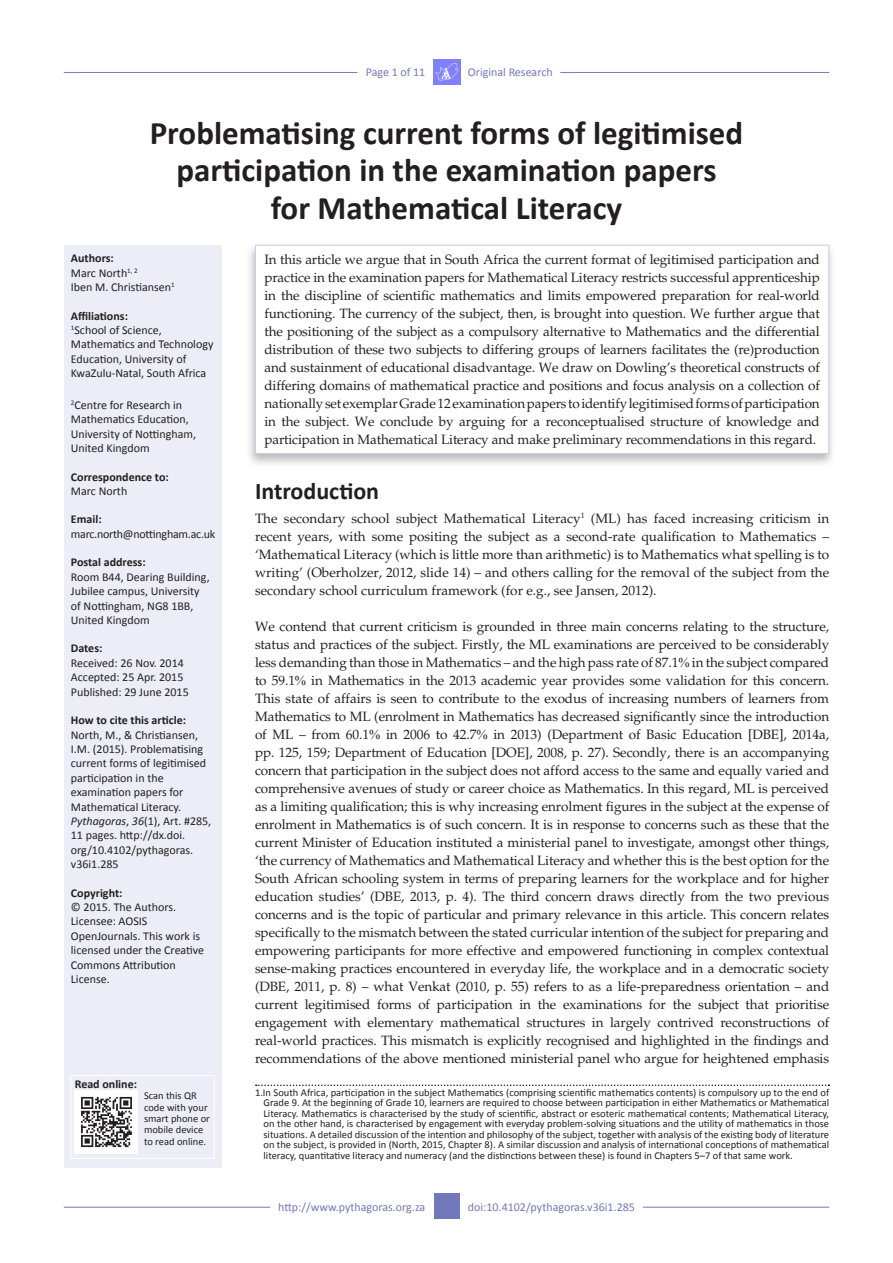
<style>
.page{position:relative;width:893px;height:1263px;background:#fff}
.page>*{position:absolute;margin:0;border:0;box-sizing:border-box;transform-origin:0 0}
.Article_Title{font:700 33px/37.5px "Calibri";color:#231f20;text-align:center}
._1{font:700 24px "Calibri";color:#231f20}
.Text{font:13.5px/18px "Palatino";letter-spacing:-.005em;color:#231f20;text-align:justify}
.Abstract_Text{font:13.5px/18px "Palatino";letter-spacing:-.01em;color:#231f20;text-align:justify}
.Text1{font:13.5px/18px "Palatino";color:#231f20;text-align:justify}
.Sidebar_text{font:12px/14.4px "Calibri";color:#231f20}
.Sidebar_head{font:700 12px "Calibri";color:#231f20}
.Sidebar_text1{font:12px/14.4px "Calibri";color:#231f20}
.RRH_Bottom{font:12px "Calibri";color:#7279ba}
.LRH_Bottom{font:12px "Calibri";color:#7279ba}
.Sidebar_text-2{font:12px "Calibri";letter-spacing:-.02em;color:#231f20}
.RRH{font:12px "Calibri";color:#7279ba}
.LRH{font:12px "Calibri";color:#7279ba}
.Footnote_List_First{font:10.5px/10.5px "Calibri";color:#231f20;text-align:justify}
.Sidebar_text-3{font:10.5px/11.4px "Calibri";color:#231f20}
.s1{font-style:italic}
.s2{font-family:"Times New Roman"}
</style>
<div class="page">
<hr style="left:64px;top:1207px;width:206px;height:1px;background:#7279ba">
<hr style="left:643px;top:1207px;width:186px;height:1px;background:#7279ba">
<div style="left:434px;top:1193px;width:25px;height:26px;background:#7279ba"></div>
<hr style="left:64px;top:72px;width:293px;height:1px;background:#7279ba">
<hr style="left:560px;top:72px;width:269px;height:1px;background:#7279ba">
<div style="left:435px;top:59px;width:26px;height:26px;background:#8080ff"></div>
<div style="left:434px;top:59px;width:25px;height:26px;background:#8080ff"></div>
<img style="left:435px;top:63px;width:24px;height:18px">
<div style="left:65px;top:245px;width:157px;height:922px;background:#ecedf6"></div>
<div style="left:246px;top:242px;width:590px;height:226px;background:#231f20;opacity:.3"></div>
<div style="left:255px;top:245px;width:574px;height:208px;background:#fff"></div>
<div style="left:255px;top:245px;width:574px;height:209px;border:1px solid #cbcce6"></div>
<div style="left:71px;top:1075px;width:144px;height:84px;border:1px solid #fff"></div>
<img style="left:75px;top:1091px;width:63px;height:63px">
<svg style="left:256px;top:1084px;width:573px;height:2px"></svg>
<p class="LRH" style="left:366px;top:65px;width:61px">Page 1 of 11</p>
<p class="RRH" style="left:468px;top:65px;width:86px">Original Research</p>
<p class="Article_Title" style="left:150px;top:113px;width:595px">Problematising current forms of legitimised participation in the examination papers<br>for Mathematical Literacy</p>
<p class="Sidebar_head" style="left:71px;top:251px;width:44px">Authors:</p>
<p class="Sidebar_text" style="left:71px;top:265px;width:68px">Marc North<sup>1,</sup> <sup>2</sup></p>
<p class="Sidebar_text" style="left:71px;top:280px;width:105px">Iben M. Christiansen<sup>1</sup></p>
<p class="Sidebar_head" style="left:71px;top:308px;width:59px">Affiliations:</p>
<p class="Sidebar_text" style="left:71px;top:323px;width:144px"><sup>1</sup>School of Science,<br>Mathematics and Technology<br>Education, University of<br>KwaZulu-Natal, South Africa</p>
<p class="Sidebar_text1" style="left:71px;top:398px;width:127px"><sup>2</sup>Centre for Research in<br>Mathematics Education,<br>University of Nottingham,<br>United Kingdom</p>
<p class="Sidebar_head" style="left:71px;top:469px;width:99px">Correspondence to:</p>
<p class="Sidebar_text" style="left:71px;top:484px;width:58px">Marc North</p>
<p class="Sidebar_head" style="left:71px;top:512px;width:32px">Email:</p>
<p class="Sidebar_text-2" style="left:71px;top:526px;width:146px">marc.north@nottingham.ac.uk</p>
<p class="Sidebar_head" style="left:71px;top:555px;width:76px">Postal address:</p>
<p class="Sidebar_text" style="left:71px;top:570px;width:140px">Room B44, Dearing Building,<br>Jubilee campus, University of Nottingham, NG8 1BB,<br>United Kingdom</p>
<p class="Sidebar_head" style="left:71px;top:641px;width:33px">Dates:</p>
<p class="Sidebar_text" style="left:71px;top:656px;width:114px">Received: 26 Nov. 2014</p>
<p class="Sidebar_text" style="left:71px;top:670px;width:114px">Accepted: 25 Apr. 2015</p>
<p class="Sidebar_text" style="left:71px;top:684px;width:119px">Published: 29 June 2015</p>
<p class="Sidebar_head" style="left:71px;top:713px;width:117px">How to cite this article:</p>
<p class="Sidebar_text" style="left:71px;top:727px;width:142px">North, M., &amp; Christiansen,<br>I.M. (2015). Problematising current forms of legitimised participation in the examination papers for<br>Mathematical Literacy.<br><span class="s1">Pythagoras</span>, <span class="s1">36</span>(1), Art. #285,<br>11 pages. http://dx.doi. org/10.4102/pythagoras. v36i1.285</p>
<p class="Sidebar_head" style="left:71px;top:885px;width:53px">Copyright:</p>
<p class="Sidebar_text" style="left:71px;top:900px;width:135px">© 2015. The Authors.<br>Licensee: AOSIS<br>OpenJournals. This work is licensed under the Creative<br>Commons Attribution<br>License.</p>
<p class="Sidebar_head" style="left:75px;top:1077px;width:64px">Read online:</p>
<p class="Sidebar_text-3" style="left:144px;top:1090px;width:67px">Scan this QR code with your smart phone or mobile device to read online.</p>
<p class="Abstract_Text" style="left:264px;top:251px;width:557px">In this article we argue that in South Africa the current format of legitimised participation and practice in the examination papers for Mathematical Literacy restricts successful apprenticeship in the discipline of scientific mathematics and limits empowered preparation for real-world functioning. The currency of the subject, then, is brought into question. We further argue that the positioning of the subject as a compulsory alternative to Mathematics and the differential distribution of these two subjects to differing groups of learners facilitates the (re)production and sustainment of educational disadvantage. We draw on Dowling’s theoretical constructs of differing domains of mathematical practice and positions and focus analysis on a collection of nationally set exemplar Grade 12 examination papers to identify legitimised forms of participation in the subject. We conclude by arguing for a reconceptualised structure of knowledge and participation in Mathematical Literacy and make preliminary recommendations in this regard.</p>
<p class="_1" style="left:255px;top:476px;width:126px">Introduction</p>
<p class="Text1" style="left:255px;top:509px;width:576px">The secondary school subject Mathematical Literacy<sup>1</sup> (ML) has faced increasing criticism in recent years, with some positing the subject as a second-rate qualification to Mathematics – ‘Mathematical Literacy (which is little more than arithmetic) is to Mathematics what spelling is to writing’ (Oberholzer, 2012, slide 14) – and others calling for the removal of the subject from the secondary school curriculum framework (for e.g., see Jansen, 2012).</p>
<p class="Text" style="left:255px;top:617px;width:576px">We contend that current criticism is grounded in three main concerns relating to the structure, status and practices of the subject. Firstly, the ML examinations are perceived to be considerably less demanding than those in Mathematics – and the high pass rate of 87.1<span class="s2">%</span> in the subject compared to 59.1<span class="s2">%</span> in Mathematics in the 2013 academic year provides some validation for this concern.<br>This state of affairs is seen to contribute to the exodus of increasing numbers of learners from Mathematics to ML (enrolment in Mathematics has decreased significantly since the introduction of ML – from 60.1<span class="s2">%</span> in 2006 to 42.7<span class="s2">%</span> in 2013) (Department of Basic Education [DBE], 2014a, pp. 125, 159; Department of Education [DOE], 2008, p. 27). Secondly, there is an accompanying concern that participation in the subject does not afford access to the same and equally varied and comprehensive avenues of study or career choice as Mathematics. In this regard, ML is perceived as a limiting qualification; this is why increasing enrolment figures in the subject at the expense of enrolment in Mathematics is of such concern. It is in response to concerns such as these that the current Minister of Education instituted a ministerial panel to investigate, amongst other things, ‘the currency of Mathematics and Mathematical Literacy and whether this is the best option for the South African schooling system in terms of preparing learners for the workplace and for higher education studies’ (DBE, 2013, p. 4). The third concern draws directly from the two previous concerns and is the topic of particular and primary relevance in this article. This concern relates specifically to the mismatch between the stated curricular intention of the subject for preparing and empowering participants for more effective and empowered functioning in complex contextual sense-making practices encountered in everyday life, the workplace and in a democratic society (DBE, 2011, p. 8) – what Venkat (2010, p. 55) refers to as a life-preparedness orientation – and current legitimised forms of participation in the examinations for the subject that prioritise engagement with elementary mathematical structures in largely contrived reconstructions of real-world practices. This mismatch is explicitly recognised and highlighted in the findings and recommendations of the above mentioned ministerial panel who argue for heightened emphasis</p>
<p class="Footnote_List_First" style="left:264px;top:1087px;width:567px;text-indent:-9px">1.In South Africa, participation in the subject Mathematics (comprising scientific mathematics contents) is compulsory up to the end of Grade 9. At the beginning of Grade 10, learners are required to choose between participation in either Mathematics or Mathematical Literacy. Mathematics is characterised by the study of scientific, abstract or esoteric mathematical contents; Mathematical Literacy, on the other hand, is characterised by engagement with everyday problem-solving situations and the utility of mathematics in those situations. A detailed discussion of the intention and philosophy of the subject, together with analysis of the existing body of literature on the subject, is provided in (North, 2015, Chapter 8). A similar discussion and analysis of international conceptions of mathematical literacy, quantitative literacy and numeracy (and the distinctions between these) is found in Chapters 5–7 of that same work.</p>
<p class="LRH_Bottom" style="left:278px;top:1199px;width:149px">http://www.pythagoras.org.za</p>
<p class="RRH_Bottom" style="left:468px;top:1199px;width:169px">doi:10.4102/pythagoras.v36i1.285</p>
</div>
